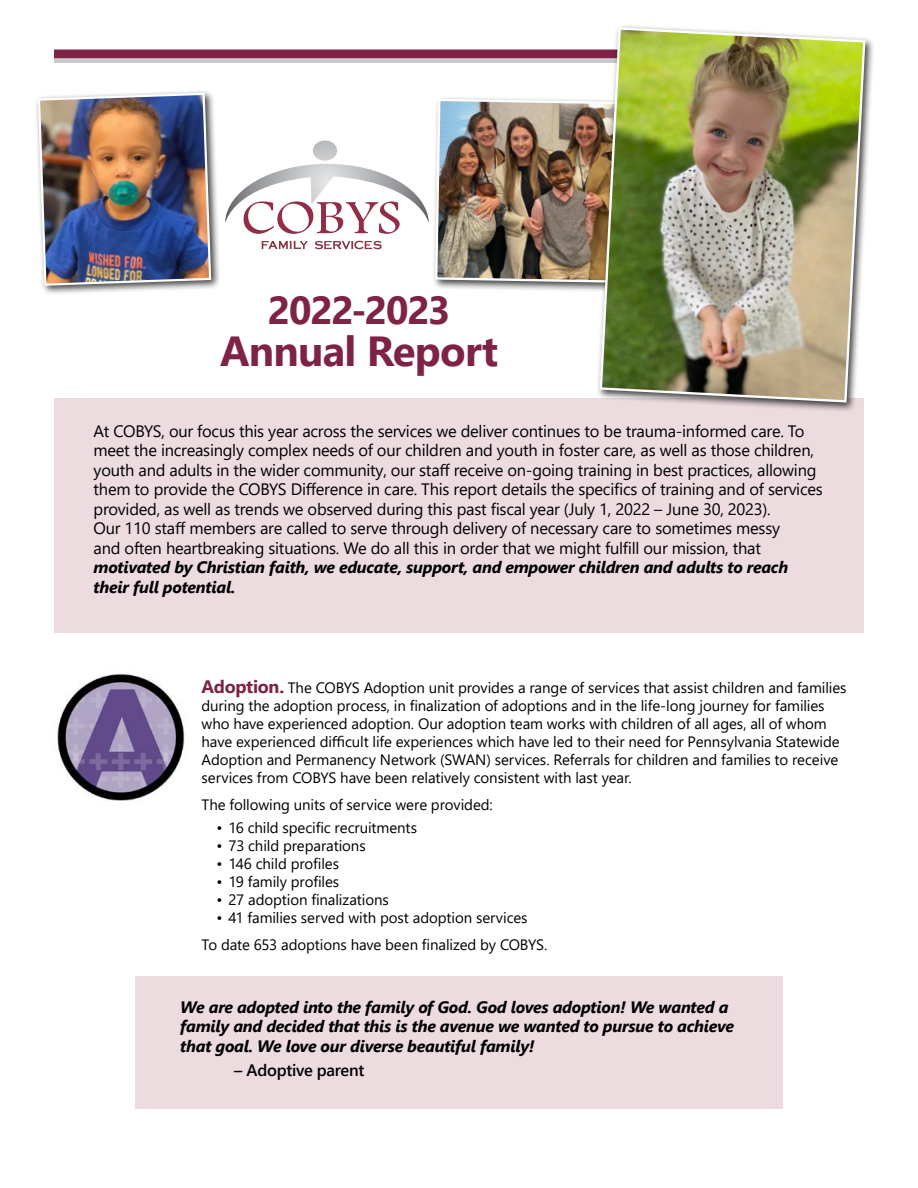
<style>
.page{position:relative;width:918px;height:1188px;background:#fff}
.page>*{position:absolute;margin:0;border:0;box-sizing:border-box;transform-origin:0 0}
.t1{font:700 42px "Segoe UI";letter-spacing:-.02em;color:#7e2346}
.t2{font:700 39px "Segoe UI";letter-spacing:-.03em;color:#7e2346}
.t3{font:16.5px/19.5px "Segoe UI";letter-spacing:-.015em;color:#000}
.t4{font:italic 700 16.5px/19.5px "Segoe UI";letter-spacing:-.015em;color:#000}
.t5{font:600 16.5px "Segoe UI";letter-spacing:-.015em;color:#000}
.t6{font:15px/18px "Segoe UI";letter-spacing:-.005em;color:#000}
.s1{font-weight:700;font-size:18px;color:#7e2346}
</style>
<div class="page">
<div style="left:54px;top:50px;width:810px;height:8px;background:#7e2346"></div>
<div style="left:54px;top:58px;width:810px;height:5px;background:#c7c8ca"></div>
<div style="left:54px;top:399px;width:810px;height:234px;background:#ecdbdf"></div>
<div style="left:135px;top:977px;width:648px;height:132px;background:#ecdbdf"></div>
<div style="left:431px;top:95px;width:204px;height:198px;background:#000;opacity:.75"></div>
<img style="left:225px;top:98px;width:371px;height:186px">
<div style="left:596px;top:24px;width:280px;height:389px;background:#000;opacity:.75"></div>
<img style="left:598px;top:26px;width:269px;height:378px">
<div style="left:35px;top:89px;width:186px;height:207px;background:#000;opacity:.75"></div>
<img style="left:37px;top:92px;width:175px;height:195px">
<img style="left:57px;top:674px;width:128px;height:127px">
<h2 class="t2" style="left:268px;top:274px;width:184px">2022-2023</h2>
<h1 class="t1" style="left:220px;top:312px;width:280px">Annual Report</h1>
<p class="t3" style="left:94px;top:420px;width:731px">At COBYS, our focus this year across the services we deliver continues to be trauma-informed care. To meet the increasingly complex needs of our children and youth in foster care, as well as those children, youth and adults in the wider community, our staff receive on-going training in best practices, allowing them to provide the COBYS Difference in care. This report details the specifics of training and of services provided, as well as trends we observed during this past fiscal year (July 1, 2022 – June 30, 2023).<br>Our 110 staff members are called to serve through delivery of necessary care to sometimes messy<br>and often heartbreaking situations. We do all this in order that we might fulfill our mission, that</p>
<p class="t4" style="left:94px;top:555px;width:696px">motivated by Christian faith, we educate, support, and empower children and adults to reach their full potential.</p>
<p class="t6" style="left:202px;top:677px;width:647px"><span class="s1">Adoption.</span> The COBYS Adoption unit provides a range of services that assist children and families during the adoption process, in finalization of adoptions and in the life-long journey for families who have experienced adoption. Our adoption team works with children of all ages, all of whom have experienced difficult life experiences which have led to their need for Pennsylvania Statewide Adoption and Permanency Network (SWAN) services. Referrals for children and families to receive services from COBYS have been relatively consistent with last year.</p>
<p class="t6" style="left:202px;top:794px;width:293px">The following units of service were provided:</p>
<p class="t6" style="left:217px;top:817px;width:202px">• 16 child specific recruitments</p>
<p class="t6" style="left:217px;top:835px;width:151px">• 73 child preparations</p>
<p class="t6" style="left:217px;top:853px;width:124px">• 146 child profiles</p>
<p class="t6" style="left:217px;top:871px;width:124px">• 19 family profiles</p>
<p class="t6" style="left:217px;top:889px;width:174px">• 27 adoption finalizations</p>
<p class="t6" style="left:202px;top:902px;width:347px;line-height:27px;text-align:center">• 41 families served with post adoption services<br>To date 653 adoptions have been finalized by COBYS.</p>
<p class="t4" style="left:180px;top:995px;width:555px">We are adopted into the family of God. God loves adoption! We wanted a family and decided that this is the avenue we wanted to pursue to achieve that goal. We love our diverse beautiful family!</p>
<p class="t5" style="left:234px;top:1055px;width:132px">– Adoptive parent</p>
</div>
